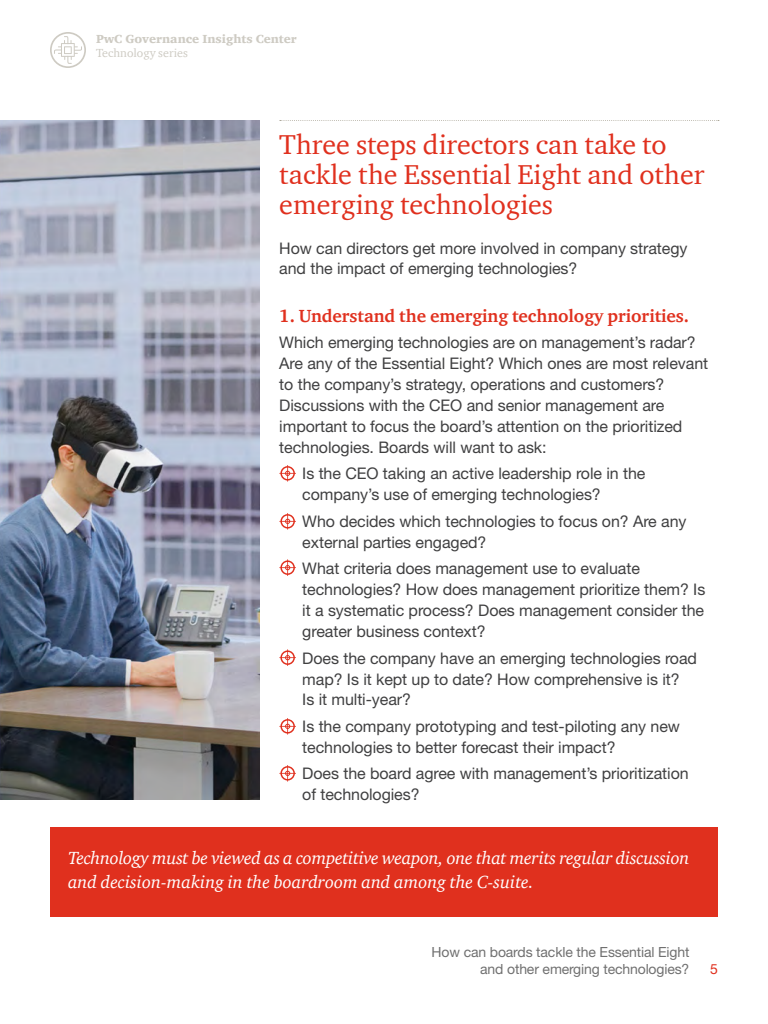
<style>
.page{position:relative;width:768px;height:1024px;background:#fff}
.page>*{position:absolute;margin:0;border:0;box-sizing:border-box;transform-origin:0 0}
.t1{font:28px/30px "ITC Charter Com";color:#e0301e}
.t2{font:italic 18px/24px "ITC Charter Com";letter-spacing:-.015em;color:#fff}
.t3{font:700 18px "ITC Charter Com";letter-spacing:-.005em;color:#e0301e}
.t4{font:16px/21px "Helvetica Neue LT Std";letter-spacing:-.005em;color:#404041}
.t5{font:14px/16.8px "Helvetica Neue LT Std";letter-spacing:-.01em;color:#707070;text-align:right}
.t6{font:14px "Helvetica Neue LT Std";color:#e0301e}
.t7{font:900 12px "ITC Charter Com";color:#cecbc3}
.t8{font:12px "ITC Charter Com";color:#cecbc3}
</style>
<div class="page">
<div style="left:50px;top:827px;width:668px;height:90px;background:#e0301e"></div>
<svg style="left:280px;top:120px;width:439px;height:1px"></svg>
<svg style="left:50px;top:32px;width:36px;height:36px"></svg>
<img style="left:0;top:120px;width:259px;height:680px">
<svg style="left:279px;top:465px;width:17px;height:17px"></svg>
<svg style="left:279px;top:513px;width:17px;height:17px"></svg>
<svg style="left:279px;top:559px;width:17px;height:17px"></svg>
<svg style="left:279px;top:649px;width:17px;height:17px"></svg>
<svg style="left:279px;top:718px;width:17px;height:17px"></svg>
<svg style="left:279px;top:765px;width:17px;height:17px"></svg>
<p class="t7" style="left:96px;top:31px;width:202px">PwC Governance Insights Center</p>
<p class="t8" style="left:96px;top:46px;width:93px">Technology series</p>
<h1 class="t1" style="left:279px;top:129px;width:427px">Three steps directors can take to tackle the Essential Eight and other emerging technologies</h1>
<p class="t4" style="left:279px;top:238px;width:410px;line-height:20px">How can directors get more involved in company strategy and the impact of emerging technologies?</p>
<p class="t3" style="left:279px;top:305px;width:411px">1. Understand the emerging technology priorities.</p>
<p class="t4" style="left:279px;top:331px;width:430px">Which emerging technologies are on management’s radar?<br>Are any of the Essential Eight? Which ones are most relevant to the company’s strategy, operations and customers?<br>Discussions with the CEO and senior management are important to focus the board’s attention on the prioritized technologies. Boards will want to ask:</p>
<p class="t4" style="left:302px;top:462px;width:345px">Is the CEO taking an active leadership role in the company’s use of emerging technologies?</p>
<p class="t4" style="left:302px;top:510px;width:386px">Who decides which technologies to focus on? Are any external parties engaged?</p>
<p class="t4" style="left:302px;top:557px;width:405px">What criteria does management use to evaluate technologies? How does management prioritize them? Is it a systematic process? Does management consider the greater business context?</p>
<p class="t4" style="left:302px;top:647px;width:396px">Does the company have an emerging technologies road map? Is it kept up to date? How comprehensive is it?<br>Is it multi-year?</p>
<p class="t4" style="left:302px;top:715px;width:379px">Is the company prototyping and test-piloting any new technologies to better forecast their impact?</p>
<p class="t4" style="left:302px;top:763px;width:388px">Does the board agree with management’s prioritization of technologies?</p>
<p class="t2" style="left:68px;top:846px;width:623px">Technology must be viewed as a competitive weapon, one that merits regular discussion and decision-making in the boardroom and among the C-suite.</p>
<p class="t5" style="left:432px;top:943px;width:259px">How can boards tackle the Essential Eight and other emerging technologies?</p>
<p class="t6" style="left:710px;top:960px;width:9px">5</p>
</div>
